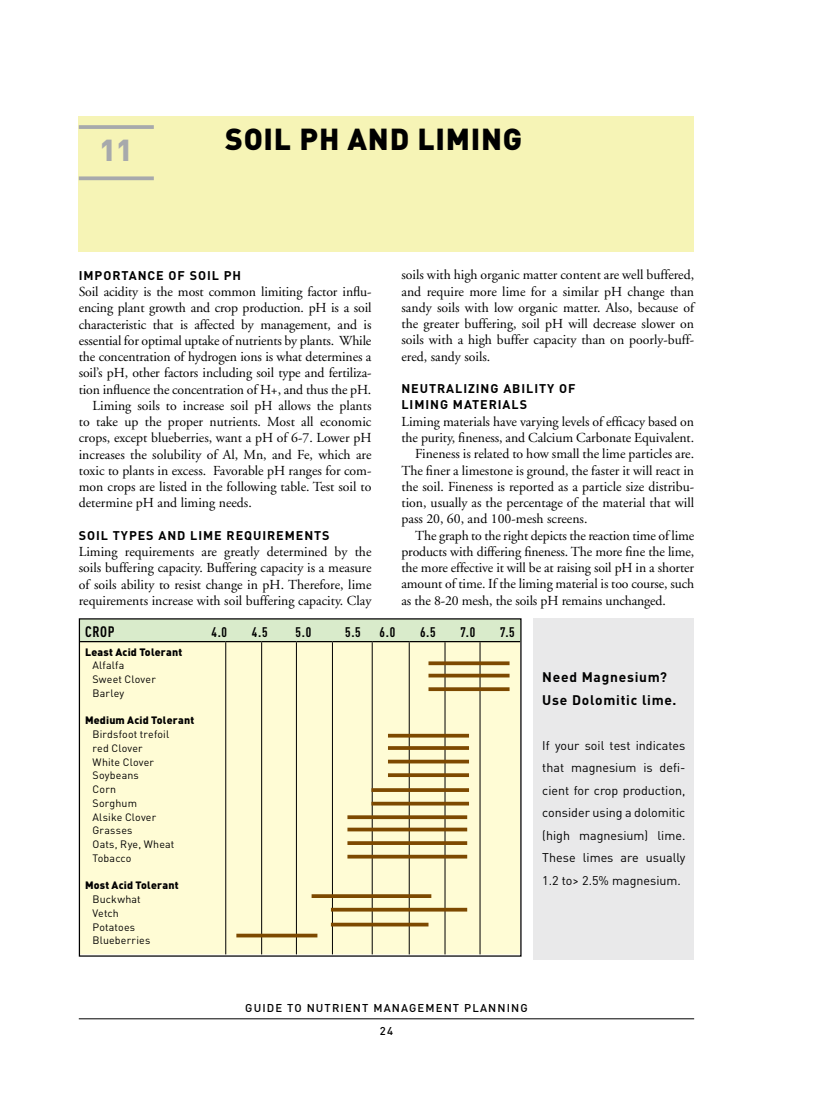
<style>
.page{position:relative;width:833px;height:1103px;background:#fff}
.page>*{position:absolute;margin:0;border:0;box-sizing:border-box;transform-origin:0 0}
.t1{font:900 30px "DIN";letter-spacing:.025em;color:#000}
.t2{font:900 30px "DIN";color:#a7a9ac}
.t3{font:700 15px "DIN Cond";color:#000}
.t4{font:13.75px/16.2px "Adobe Garamond";letter-spacing:-.005em;color:#000;text-align:justify}
.t5{font:700 13.75px/22.5px "DIN";letter-spacing:.055em;color:#000}
.t6{font:700 13.75px "DIN Cond";color:#000}
.t7{font:12.5px/22.5px "DIN";color:#000;text-align:justify}
.t8{font:700 12.5px/16.2px "DIN";letter-spacing:.075em;color:#000}
.t9{font:500 11.25px/22.5px "DIN";letter-spacing:.1em;color:#000;text-align:center}
.t10{font:10.62px/13.8px "DIN";letter-spacing:.015em;color:#000}
.t11{font:900 10.62px "DIN";letter-spacing:.015em;color:#000}
</style>
<div class="page">
<hr style="left:79px;top:1018px;width:615px;height:1px;background:#000">
<div style="left:79px;top:116px;width:615px;height:135px;background:#f6f4b6"></div>
<hr style="left:79px;top:125px;width:75px;height:4px;background:#a7a9ac">
<svg style="left:79px;top:176px;width:75px;height:4px"></svg>
<div style="left:80px;top:619px;width:440px;height:22px;background:#d9ebcb"></div>
<div style="left:81px;top:642px;width:438px;height:312px;background:#fffcd5"></div>
<hr style="left:80px;top:641px;width:146px;height:1px;background:#000">
<hr style="left:226px;top:641px;width:36px;height:1px;background:#000">
<hr style="left:261px;top:641px;width:35px;height:1px;background:#000">
<hr style="left:296px;top:641px;width:36px;height:1px;background:#000">
<hr style="left:332px;top:641px;width:40px;height:1px;background:#000">
<hr style="left:372px;top:641px;width:37px;height:1px;background:#000">
<hr style="left:409px;top:641px;width:36px;height:1px;background:#000">
<hr style="left:445px;top:641px;width:35px;height:1px;background:#000">
<hr style="left:480px;top:641px;width:40px;height:1px;background:#000">
<hr style="left:225px;top:642px;width:1px;height:312px;background:#000">
<hr style="left:261px;top:642px;width:1px;height:312px;background:#000">
<hr style="left:296px;top:642px;width:1px;height:312px;background:#000">
<hr style="left:332px;top:642px;width:1px;height:312px;background:#000">
<hr style="left:372px;top:642px;width:1px;height:312px;background:#000">
<hr style="left:409px;top:642px;width:1px;height:312px;background:#000">
<hr style="left:444px;top:642px;width:1px;height:312px;background:#000">
<hr style="left:479px;top:642px;width:1px;height:312px;background:#000">
<svg style="left:428px;top:661px;width:81px;height:4px"></svg>
<svg style="left:428px;top:673px;width:81px;height:4px"></svg>
<svg style="left:428px;top:687px;width:81px;height:4px"></svg>
<hr style="left:388px;top:734px;width:81px;height:3px;background:#7d4900">
<svg style="left:388px;top:746px;width:81px;height:4px"></svg>
<svg style="left:388px;top:759px;width:81px;height:4px"></svg>
<svg style="left:388px;top:773px;width:81px;height:4px"></svg>
<svg style="left:371px;top:788px;width:98px;height:4px"></svg>
<svg style="left:371px;top:801px;width:98px;height:4px"></svg>
<svg style="left:347px;top:815px;width:120px;height:4px"></svg>
<svg style="left:347px;top:827px;width:120px;height:4px"></svg>
<svg style="left:347px;top:841px;width:120px;height:4px"></svg>
<svg style="left:347px;top:854px;width:120px;height:4px"></svg>
<svg style="left:311px;top:894px;width:120px;height:4px"></svg>
<svg style="left:331px;top:907px;width:136px;height:4px"></svg>
<svg style="left:331px;top:922px;width:97px;height:4px"></svg>
<svg style="left:236px;top:933px;width:81px;height:4px"></svg>
<div style="left:533px;top:618px;width:161px;height:341px;background:#e9e9ea"></div>
<h1 class="t2" style="left:100px;top:130px;width:35px">11</h1>
<h1 class="t1" style="left:225px;top:119px;width:298px">SOIL PH AND LIMING</h1>
<p class="t8" style="left:79px;top:266px;width:164px">IMPORTANCE OF SOIL PH</p>
<p class="t4" style="left:79px;top:284px;width:294px">Soil acidity is the most common limiting factor influ-</p>
<p class="t4" style="left:79px;top:300px;width:294px">encing plant growth and crop production. pH is a soil</p>
<p class="t4" style="left:79px;top:316px;width:294px">characteristic that is affected by management, and is</p>
<p class="t4" style="left:79px;top:333px;width:294px">essential for optimal uptake of nutrients by plants. While</p>
<p class="t4" style="left:79px;top:349px;width:294px">the concentration of hydrogen ions is what determines a</p>
<p class="t4" style="left:79px;top:365px;width:294px">soil’s pH, other factors including soil type and fertiliza-</p>
<p class="t4" style="left:79px;top:381px;width:294px">tion influence the concentration of H+, and thus the pH.</p>
<p class="t4" style="left:92px;top:398px;width:280px">Liming soils to increase soil pH allows the plants</p>
<p class="t4" style="left:79px;top:414px;width:294px">to take up the proper nutrients. Most all economic</p>
<p class="t4" style="left:79px;top:430px;width:294px">crops, except blueberries, want a pH of 6-7. Lower pH</p>
<p class="t4" style="left:79px;top:446px;width:294px">increases the solubility of Al, Mn, and Fe, which are</p>
<p class="t4" style="left:79px;top:463px;width:294px">toxic to plants in excess. Favorable pH ranges for com-</p>
<p class="t4" style="left:79px;top:479px;width:294px">mon crops are listed in the following table. Test soil to</p>
<p class="t4" style="left:79px;top:495px;width:174px">determine pH and liming needs.</p>
<p class="t8" style="left:79px;top:526px;width:252px">SOIL TYPES AND LIME REQUIREMENTS</p>
<p class="t4" style="left:79px;top:544px;width:294px">Liming requirements are greatly determined by the soils buffering capacity. Buffering capacity is a measure of soils ability to resist change in pH. Therefore, lime requirements increase with soil buffering capacity. Clay</p>
<p class="t4" style="left:401px;top:267px;width:294px">soils with high organic matter content are well buffered, and require more lime for a similar pH change than sandy soils with low organic matter. Also, because of the greater buffering, soil pH will decrease slower on soils with a high buffer capacity than on poorly-buff&shy;ered, sandy soils.</p>
<p class="t8" style="left:401px;top:380px;width:175px">NEUTRALIZING ABILITY OF<br>LIMING MATERIALS</p>
<p class="t4" style="left:401px;top:413px;width:294px">Liming materials have varying levels of efficacy based on</p>
<p class="t4" style="left:401px;top:430px;width:294px">the purity, fineness, and Calcium Carbonate Equivalent.</p>
<p class="t4" style="left:415px;top:446px;width:280px">Fineness is related to how small the lime particles are.</p>
<p class="t4" style="left:401px;top:462px;width:294px">The finer a limestone is ground, the faster it will react in</p>
<p class="t4" style="left:401px;top:478px;width:294px">the soil. Fineness is reported as a particle size distribu-</p>
<p class="t4" style="left:401px;top:495px;width:294px">tion, usually as the percentage of the material that will</p>
<p class="t4" style="left:401px;top:511px;width:187px">pass 20, 60, and 100-mesh screens.</p>
<p class="t4" style="left:415px;top:527px;width:280px">The graph to the right depicts the reaction time of lime</p>
<p class="t4" style="left:401px;top:543px;width:294px">products with differing fineness. The more fine the lime,</p>
<p class="t4" style="left:401px;top:560px;width:294px">the more effective it will be at raising soil pH in a shorter</p>
<p class="t4" style="left:401px;top:576px;width:294px">amount of time. If the liming material is too course, such</p>
<p class="t4" style="left:401px;top:592px;width:266px">as the 8-20 mesh, the soils pH remains unchanged.</p>
<p class="t3" style="left:85px;top:622px;width:31px">CROP</p>
<p class="t6" style="left:211px;top:623px;width:17px">4.0</p>
<p class="t6" style="left:252px;top:623px;width:17px">4.5</p>
<p class="t6" style="left:295px;top:623px;width:17px">5.0</p>
<p class="t6" style="left:345px;top:623px;width:17px">5.5</p>
<p class="t6" style="left:379px;top:623px;width:17px">6.0</p>
<p class="t6" style="left:420px;top:623px;width:17px">6.5</p>
<p class="t6" style="left:460px;top:623px;width:16px">7.0</p>
<p class="t6" style="left:500px;top:623px;width:16px">7.5</p>
<p class="t11" style="left:85px;top:644px;width:99px">Least Acid Tolerant</p>
<p class="t10" style="left:93px;top:658px;width:65px">Alfalfa<br>Sweet Clover<br>Barley</p>
<p class="t11" style="left:85px;top:713px;width:111px">Medium Acid Tolerant</p>
<p class="t10" style="left:93px;top:727px;width:83px">Birdsfoot trefoil red Clover<br>White Clover<br>Soybeans<br>Corn<br>Sorghum<br>Alsike Clover<br>Grasses<br>Oats, Rye, Wheat<br>Tobacco</p>
<p class="t11" style="left:85px;top:878px;width:95px">Most Acid Tolerant</p>
<p class="t10" style="left:93px;top:892px;width:59px">Buckwhat<br>Vetch<br>Potatoes<br>Blueberries</p>
<p class="t5" style="left:542px;top:665px;width:136px">Need Magnesium?<br>Use Dolomitic lime.</p>
<p class="t7" style="left:542px;top:733px;width:145px">If your soil test indicates that magnesium is defi&shy;cient for crop production, consider using a dolomitic (high magnesium) lime.<br>These limes are usually 1.2 to&gt; 2.5% magnesium.</p>
<p class="t9" style="left:245px;top:996px;width:284px">GUIDE TO NUTRIENT MANAGEMENT PLANNING<br>24</p>
</div>
